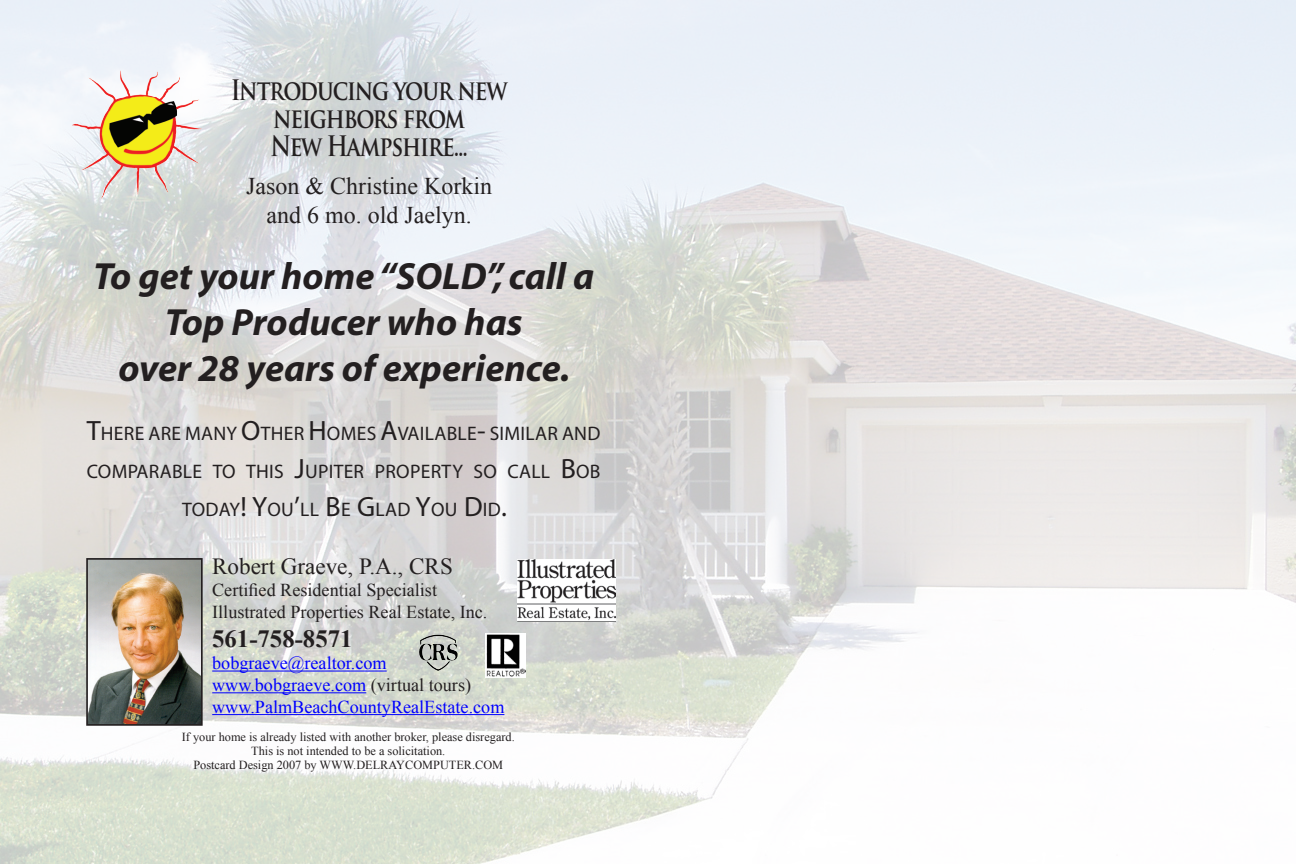
<style>
.page{position:relative;width:1296px;height:864px;background:#fff}
.page>*{position:absolute;margin:0;border:0;box-sizing:border-box;transform-origin:0 0}
.t1{font:italic 700 38px "Myriad";color:#231f20}
.t2{font:700 27.6px/28px "Trajan Pro";letter-spacing:-.05em;color:#231f20;text-align:center;scale:.8 1}
.t3{font:700 24.8px "Times New Roman";color:#231f20}
.t4{font:24px "Times New Roman";color:#231f20}
.t5{font:23.2px "Times New Roman";color:#231f20}
.t6{font:19.6px/38px "Myriad";letter-spacing:.015em;color:#231f20;text-align:center}
.t7{font:18.2px "Times New Roman";color:#00f}
.t8{font:18.2px "Times New Roman";color:#231f20}
.t9{font:12.4px "Times New Roman";color:#231f20}
.s1{font-size:28px}
.s2{color:#231f20}
</style>
<div class="page">
<img style="left:0;top:0;width:1296px;height:864px">
<hr style="left:212px;top:671px;width:175px;height:1px;background:#00f">
<hr style="left:212px;top:692px;width:154px;height:1px;background:#00f">
<hr style="left:212px;top:714px;width:292px;height:1px;background:#00f">
<img style="left:419px;top:634px;width:37px;height:27px">
<img style="left:89px;top:561px;width:111px;height:162px">
<div style="left:86px;top:558px;width:117px;height:168px;border:2px solid #231f20"></div>
<img style="left:485px;top:633px;width:40px;height:44px">
<img style="left:517px;top:560px;width:99px;height:62px">
<img style="left:56px;top:36px;width:196px;height:196px">
<p class="t2" style="left:231px;top:76px;width:347px">Introducing your new neighbors from</p>
<p class="t2" style="left:270px;top:132px;width:249px">New Hampshire...</p>
<p class="t4" style="left:246px;top:170px;width:247px">Jason &amp; Christine Korkin</p>
<p class="t4" style="left:267px;top:199px;width:207px">and 6 mo. old Jaelyn.</p>
<p class="t1" style="left:93px;top:257px;width:502px">To get your home “SOLD”, call a</p>
<p class="t1" style="left:165px;top:303px;width:359px">Top Producer who has</p>
<p class="t1" style="left:119px;top:349px;width:453px">over 28 years of experience.</p>
<p class="t6" style="left:87px;top:415px;width:515px"><span class="s1">T</span>HERE ARE MANY <span class="s1">O</span>THER <span class="s1">H</span> OMES <span class="s1">A</span>VAILABLE<span class="s1">-</span> SIMILAR AND<br>COMPARABLE TO THIS <span class="s1">J</span>UPITER PROPERTY SO CALL <span class="s1">B</span>OB<br>TODAY<span class="s1">! Y</span>OU<span class="s1">’</span>LL <span class="s1">B</span>E <span class="s1">G</span>LAD <span class="s1">Y</span>OU <span class="s1">D</span>ID<span class="s1">.</span></p>
<p class="t5" style="left:212px;top:551px;width:242px">Robert Graeve, P.A., CRS</p>
<p class="t8" style="left:212px;top:577px;width:226px">Certified Residential Specialist</p>
<p class="t8" style="left:212px;top:599px;width:277px">Illustrated Properties Real Estate, Inc.</p>
<p class="t3" style="left:212px;top:622px;width:142px">561-758-8571</p>
<p class="t7" style="left:212px;top:651px;width:176px">bobgraeve@realtor.com</p>
<p class="t7" style="left:212px;top:673px;width:260px">www.bobgraeve.com <span class="s2">(virtual tours)</span></p>
<p class="t7" style="left:212px;top:694px;width:294px">www.PalmBeachCountyRealEstate.com</p>
<p class="t9" style="left:182px;top:728px;width:334px">If your home is already listed with another broker, please disregard.</p>
<p class="t9" style="left:251px;top:742px;width:196px">This is not intended to be a solicitation.</p>
<p class="t9" style="left:193px;top:757px;width:311px">Postcard Design 2007 by WWW.DELRAYCOMPUTER.COM</p>
</div>
